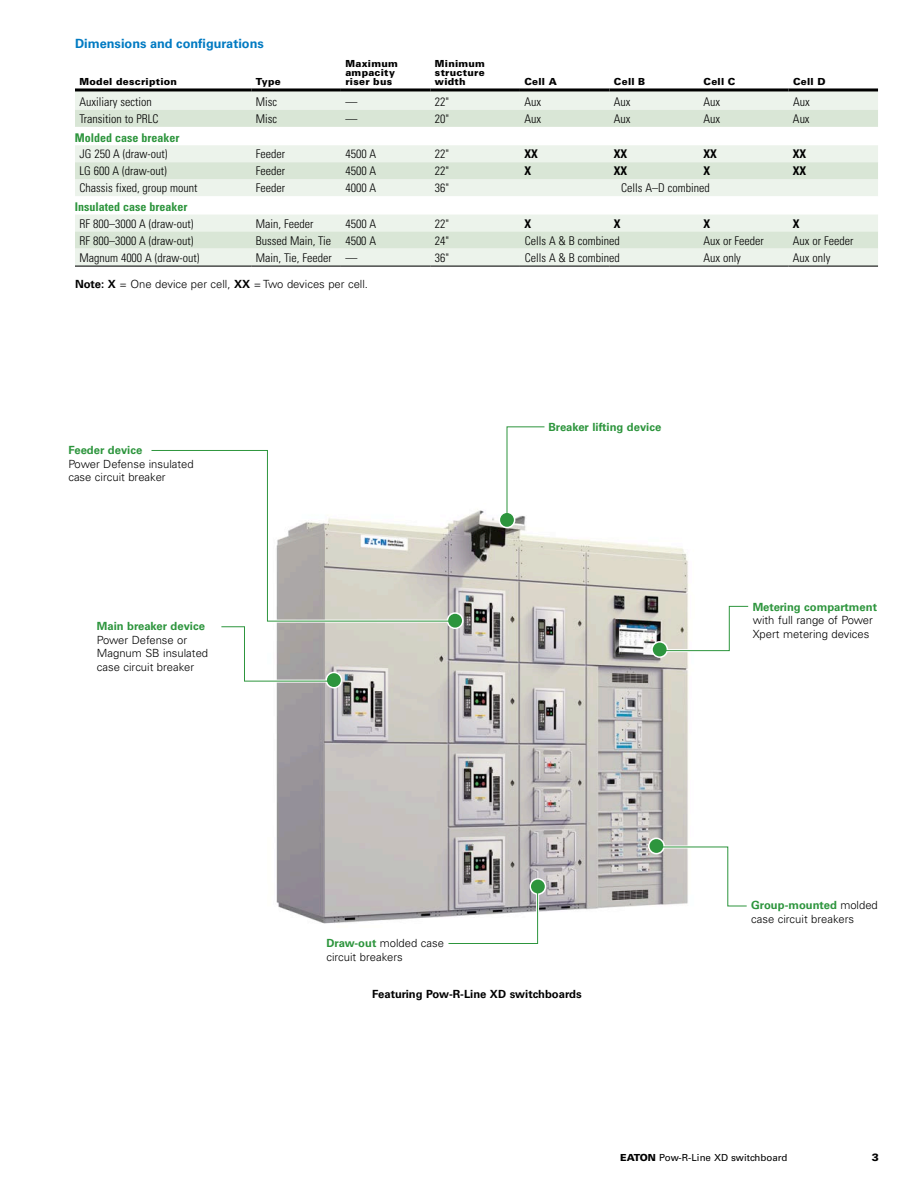
<style>
.page{position:relative;width:918px;height:1188px;background:#fff}
.page>*{position:absolute;margin:0;border:0;box-sizing:border-box;transform-origin:0 0}
.t1{font:700 12.75px "Univers LT Std";color:#007ac2}
.t2{font:300 condensed 12px "Univers LT Std";color:#000}
.t3{font:700 condensed 12px "Univers LT Std";color:#2d953d}
.t4{font:700 condensed 12px "Univers LT Std";color:#000}
.t5{font:300 11.25px/13.8px "Univers LT Std";color:#000}
.t6{font:700 11.25px "Univers LT Std";color:#2d953d}
.t7{font:700 11.25px "Univers LT Std";color:#000}
.t8{font:900 10.5px "Univers LT Std";color:#000}
.t9{font:900 9.75px/9px "Univers LT Std";letter-spacing:.025em;color:#000}
.t10{font:9.75px "Univers LT Std";color:#000}
.s1{font-weight:700}
.s2{font-weight:700;color:#2d953d}
.s3{font-weight:900}
</style>
<div class="page">
<div style="left:75px;top:91px;width:803px;height:175px;background:#ecf3eb"></div>
<svg style="left:75px;top:110px;width:803px;height:138px"></svg>
<hr style="left:520px;top:88px;width:89px;height:3px;background:#000">
<hr style="left:609px;top:88px;width:90px;height:3px;background:#000">
<hr style="left:699px;top:88px;width:90px;height:3px;background:#000">
<hr style="left:789px;top:88px;width:89px;height:3px;background:#000">
<hr style="left:75px;top:266px;width:176px;height:1px;background:#000">
<hr style="left:251px;top:266px;width:90px;height:1px;background:#000">
<hr style="left:341px;top:266px;width:89px;height:1px;background:#000">
<hr style="left:430px;top:266px;width:90px;height:1px;background:#000">
<hr style="left:699px;top:266px;width:90px;height:1px;background:#000">
<hr style="left:789px;top:266px;width:89px;height:1px;background:#000">
<hr style="left:341px;top:88px;width:89px;height:3px;background:#000">
<hr style="left:430px;top:88px;width:90px;height:3px;background:#000">
<hr style="left:75px;top:88px;width:176px;height:3px;background:#000">
<hr style="left:251px;top:88px;width:90px;height:3px;background:#000">
<hr style="left:520px;top:266px;width:89px;height:1px;background:#000">
<hr style="left:609px;top:266px;width:90px;height:1px;background:#000">
<img style="left:276px;top:510px;width:413px;height:414px">
<div style="left:499px;top:512px;width:16px;height:16px;border:3px solid #fff;border-radius:50%"></div>
<div style="left:500px;top:513px;width:14px;height:14px;background:#2d953d;border-radius:50%"></div>
<svg style="left:504px;top:426px;width:41px;height:94px"></svg>
<svg style="left:276px;top:510px;width:183px;height:114px"></svg>
<div style="left:447px;top:612px;width:16px;height:17px;border:3px solid #fff;border-radius:50%"></div>
<div style="left:448px;top:614px;width:14px;height:14px;background:#2d953d;border-radius:50%"></div>
<svg style="left:151px;top:450px;width:305px;height:172px"></svg>
<div style="left:326px;top:672px;width:16px;height:16px;border:3px solid #fff;border-radius:50%"></div>
<div style="left:327px;top:673px;width:14px;height:14px;background:#2d953d;border-radius:50%"></div>
<svg style="left:221px;top:624px;width:115px;height:60px"></svg>
<div style="left:530px;top:878px;width:16px;height:17px;border:3px solid #fff;border-radius:50%"></div>
<div style="left:531px;top:880px;width:14px;height:13px;background:#2d953d;border-radius:50%"></div>
<svg style="left:448px;top:886px;width:93px;height:58px"></svg>
<div style="left:648px;top:838px;width:17px;height:16px;border:3px solid #fff;border-radius:50%"></div>
<div style="left:650px;top:839px;width:13px;height:14px;background:#2d953d;border-radius:50%"></div>
<svg style="left:652px;top:844px;width:95px;height:65px"></svg>
<div style="left:651px;top:641px;width:17px;height:17px;border:3px solid #fff;border-radius:50%"></div>
<div style="left:653px;top:643px;width:14px;height:13px;background:#2d953d;border-radius:50%"></div>
<svg style="left:660px;top:603px;width:89px;height:51px"></svg>
<p class="t1" style="left:75px;top:36px;width:190px">Dimensions and configurations</p>
<p class="t9" style="left:80px;top:77px;width:99px">Model description</p>
<p class="t9" style="left:256px;top:77px;width:27px">Type</p>
<p class="t9" style="left:345px;top:59px;width:54px">Maximum ampacity riser bus</p>
<p class="t9" style="left:435px;top:59px;width:52px;text-align:justify">Minimum structure width</p>
<p class="t9" style="left:524px;top:77px;width:34px">Cell A</p>
<p class="t9" style="left:614px;top:77px;width:33px">Cell B</p>
<p class="t9" style="left:704px;top:77px;width:33px">Cell C</p>
<p class="t9" style="left:793px;top:77px;width:34px">Cell D</p>
<p class="t2" style="left:80px;top:95px;width:74px">Auxiliary section</p>
<p class="t2" style="left:256px;top:95px;width:23px">Misc</p>
<p class="t2" style="left:345px;top:95px;width:13px">—</p>
<p class="t2" style="left:435px;top:95px;width:16px">22"</p>
<p class="t2" style="left:524px;top:95px;width:18px">Aux</p>
<p class="t2" style="left:614px;top:95px;width:18px">Aux</p>
<p class="t2" style="left:703px;top:95px;width:18px">Aux</p>
<p class="t2" style="left:793px;top:95px;width:18px">Aux</p>
<p class="t2" style="left:79px;top:112px;width:80px">Transition to PRLC</p>
<p class="t2" style="left:256px;top:112px;width:23px">Misc</p>
<p class="t2" style="left:345px;top:112px;width:13px">—</p>
<p class="t2" style="left:435px;top:112px;width:16px">20"</p>
<p class="t2" style="left:524px;top:112px;width:18px">Aux</p>
<p class="t2" style="left:614px;top:112px;width:18px">Aux</p>
<p class="t2" style="left:703px;top:112px;width:18px">Aux</p>
<p class="t2" style="left:793px;top:112px;width:18px">Aux</p>
<p class="t3" style="left:75px;top:130px;width:106px">Molded case breaker</p>
<p class="t2" style="left:79px;top:147px;width:90px">JG 250 A (draw-out)</p>
<p class="t2" style="left:256px;top:147px;width:31px">Feeder</p>
<p class="t2" style="left:345px;top:147px;width:32px">4500 A</p>
<p class="t2" style="left:435px;top:147px;width:16px">22"</p>
<p class="t4" style="left:524px;top:147px;width:15px">XX</p>
<p class="t4" style="left:614px;top:147px;width:15px">XX</p>
<p class="t4" style="left:703px;top:147px;width:15px">XX</p>
<p class="t4" style="left:793px;top:147px;width:15px">XX</p>
<p class="t2" style="left:79px;top:164px;width:89px">LG 600 A (draw-out)</p>
<p class="t2" style="left:256px;top:164px;width:31px">Feeder</p>
<p class="t2" style="left:345px;top:164px;width:32px">4500 A</p>
<p class="t2" style="left:435px;top:164px;width:16px">22"</p>
<p class="t4" style="left:524px;top:164px;width:8px">X</p>
<p class="t4" style="left:614px;top:164px;width:15px">XX</p>
<p class="t4" style="left:703px;top:164px;width:8px">X</p>
<p class="t4" style="left:793px;top:164px;width:15px">XX</p>
<p class="t2" style="left:79px;top:181px;width:120px">Chassis fixed, group mount</p>
<p class="t2" style="left:256px;top:181px;width:31px">Feeder</p>
<p class="t2" style="left:345px;top:181px;width:32px">4000 A</p>
<p class="t2" style="left:435px;top:181px;width:16px">36"</p>
<p class="t2" style="left:621px;top:181px;width:90px">Cells A–D combined</p>
<p class="t3" style="left:75px;top:199px;width:114px">Insulated case breaker</p>
<p class="t2" style="left:79px;top:216px;width:116px">RF 800–3000 A (draw-out)</p>
<p class="t2" style="left:256px;top:216px;width:59px">Main, Feeder</p>
<p class="t2" style="left:345px;top:216px;width:32px">4500 A</p>
<p class="t2" style="left:435px;top:216px;width:16px">22"</p>
<p class="t4" style="left:524px;top:216px;width:8px">X</p>
<p class="t4" style="left:614px;top:216px;width:8px">X</p>
<p class="t4" style="left:703px;top:216px;width:8px">X</p>
<p class="t4" style="left:793px;top:216px;width:8px">X</p>
<p class="t2" style="left:79px;top:233px;width:116px">RF 800–3000 A (draw-out)</p>
<p class="t2" style="left:256px;top:233px;width:122px">Bussed Main, Tie 4500 A</p>
<p class="t2" style="left:435px;top:233px;width:16px">24"</p>
<p class="t2" style="left:525px;top:233px;width:97px">Cells A &amp; B combined</p>
<p class="t2" style="left:703px;top:233px;width:62px">Aux or Feeder</p>
<p class="t2" style="left:793px;top:233px;width:62px">Aux or Feeder</p>
<p class="t2" style="left:79px;top:250px;width:122px">Magnum 4000 A (draw-out)</p>
<p class="t2" style="left:256px;top:250px;width:103px">Main, Tie, Feeder —</p>
<p class="t2" style="left:435px;top:250px;width:16px">36"</p>
<p class="t2" style="left:525px;top:250px;width:97px">Cells A &amp; B combined</p>
<p class="t2" style="left:703px;top:250px;width:39px">Aux only</p>
<p class="t2" style="left:793px;top:250px;width:39px">Aux only</p>
<p class="t5" style="left:75px;top:278px;width:295px"><span class="s1">NNote: X</span> = One device per cell, <span class="s1">XX</span> = Two devices per cell.</p>
<p class="t6" style="left:68px;top:443px;width:75px">Feeder device</p>
<p class="t5" style="left:68px;top:457px;width:127px">Power Defense insulated case circuit breaker</p>
<p class="t6" style="left:97px;top:619px;width:110px">Main breaker device</p>
<p class="t5" style="left:97px;top:633px;width:113px">Power Defense or<br>Magnum SB insulated case circuit breaker</p>
<p class="t6" style="left:548px;top:421px;width:114px">Breaker lifting device</p>
<p class="t6" style="left:753px;top:600px;width:126px">Metering compartment</p>
<p class="t5" style="left:753px;top:614px;width:122px">with full range of Power<br>Xpert metering devices</p>
<p class="t5" style="left:326px;top:936px;width:119px"><span class="s2">Draw-out</span> molded case circuit breakers</p>
<p class="t7" style="left:372px;top:987px;width:211px">Featuring Pow-R-Line XD switchboards</p>
<p class="t5" style="left:751px;top:898px;width:128px"><span class="s2">Group-mounted</span> molded case circuit breakers</p>
<p class="t10" style="left:620px;top:1152px;width:169px"><span class="s3">EATON</span> Pow-R-Line XD switchboard</p>
<p class="t8" style="left:872px;top:1151px;width:9px">3</p>
</div>
